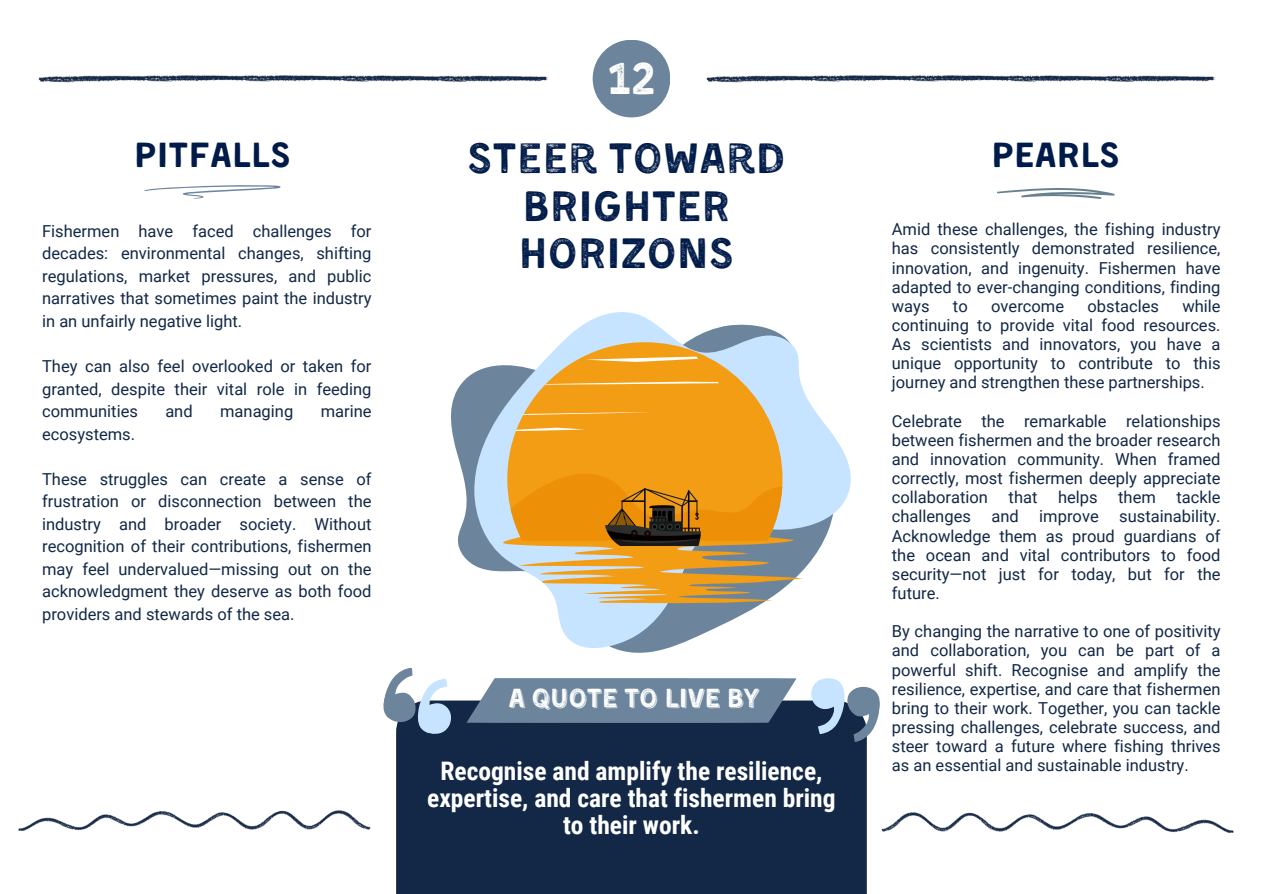
<style>
.page{position:relative;width:1263px;height:894px;background:#fff}
.page>*{position:absolute;margin:0;border:0;box-sizing:border-box;transform-origin:0 0}
.t1{font:46.05px "Kent 4 F Printed";color:#fff}
.t2{font:43.8px/47.2px "Kent 4 F Printed";color:#001b49;text-align:center}
.t3{font:36px "Kent 4 F";color:#001b49}
.t4{font:27px "Kent 4 F Printed Shadowed";color:#fff}
.t5{font:700 25.5px/27px "Roboto Condensed";color:#fff;text-align:center}
.t6{font:16.5px/19.2px "Roboto";color:#122846;text-align:justify}
</style>
<div class="page">
<img style="left:38px;top:55px;width:572px;height:56px">
<img style="left:653px;top:55px;width:563px;height:56px">
<div style="left:593px;top:40px;width:77px;height:77px;background:#6c859d;border-radius:50%"></div>
<svg style="left:451px;top:312px;width:400px;height:341px"></svg>
<svg style="left:507px;top:342px;width:275px;height:130px;background:#e6ac4a"></svg>
<svg style="left:503px;top:472px;width:300px;height:131px;background:#d7a859"></svg>
<svg style="left:585px;top:356px;width:113px;height:6px"></svg>
<svg style="left:545px;top:381px;width:174px;height:3px"></svg>
<svg style="left:516px;top:427px;width:69px;height:4px"></svg>
<svg style="left:523px;top:410px;width:218px;height:5px"></svg>
<img style="left:605px;top:488px;width:96px;height:57px">
<svg style="left:144px;top:185px;width:136px;height:14px"></svg>
<svg style="left:997px;top:188px;width:118px;height:11px"></svg>
<div style="left:396px;top:700px;width:471px;height:193px;background:#122846"></div>
<svg style="left:466px;top:678px;width:330px;height:44px;background:#6f869d"></svg>
<svg style="left:383px;top:668px;width:77px;height:69px"></svg>
<svg style="left:806px;top:678px;width:74px;height:66px"></svg>
<img style="left:18px;top:803px;width:390px;height:35px">
<img style="left:844px;top:804px;width:390px;height:35px">
<p class="t1" style="left:607px;top:59px;width:51px">12</p>
<p class="t3" style="left:134px;top:140px;width:159px">PITFALLS</p>
<p class="t3" style="left:991px;top:140px;width:131px">PEARLS</p>
<p class="t2" style="left:467px;top:139px;width:320px">STEER TOWARD<br>BRIGHTER<br>HORIZONS</p>
<p class="t6" style="left:892px;top:220px;width:330px">Amid these challenges, the fishing industry has consistently demonstrated resilience, innovation, and ingenuity. Fishermen have adapted to ever-changing conditions, finding ways</p>
<h2 class="t6" style="left:42px;top:220px;width:331px;line-height:22.5px">Fishermen have faced challenges for decades: environmental changes, shifting regulations, market pressures, and public narratives that sometimes paint the industry in an unfairly negative light.</h2>
<h1 class="t6" style="left:42px;top:355px;width:331px;line-height:22.5px">They can also feel overlooked or taken for granted, despite their vital role in feeding communities</h1>
<p class="t6" style="left:892px;top:296px;width:330px;text-indent:290px">while continuing to provide vital food resources.<br>As scientists and innovators, you have a unique opportunity to contribute to this journey and strengthen these partnerships.</p>
<p class="t6" style="left:892px;top:411px;width:330px">Celebrate the remarkable relationships between fishermen and the broader research and innovation community. When framed correctly, most fishermen deeply appreciate collaboration that helps them tackle challenges and improve sustainability.<br>Acknowledge them as proud guardians of the ocean and vital contributors to food security—not just for today, but for the future.</p>
<p class="t6" style="left:892px;top:621px;width:330px">By changing the narrative to one of positivity and collaboration, you can be part of a powerful shift. Recognise and amplify the resilience, expertise, and care that fishermen bring to their work. Together, you can tackle pressing challenges, celebrate success, and steer toward a future where fishing thrives as an essential and sustainable industry.</p>
<p class="t6" style="left:953px;top:296px;width:16px">to</p>
<p class="t6" style="left:991px;top:296px;width:74px">overcome</p>
<p class="t6" style="left:1087px;top:296px;width:73px">obstacles</p>
<h1 class="t6" style="left:165px;top:401px;width:29px">and</h1>
<h1 class="t6" style="left:220px;top:401px;width:75px">managing</h1>
<h1 class="t6" style="left:321px;top:401px;width:52px">marine</h1>
<h1 class="t6" style="left:42px;top:424px;width:94px">ecosystems.</h1>
<h2 class="t6" style="left:42px;top:467px;width:331px;line-height:22.5px">These struggles can create a sense of frustration or disconnection between the industry and broader society. Without recognition of their contributions, fishermen may feel undervalued—missing out on the acknowledgment they deserve as both food providers and stewards of the sea.</h2>
<p class="t4" style="left:508px;top:686px;width:252px">A QUOTE TO LIVE BY</p>
<p class="t5" style="left:427px;top:757px;width:410px">Recognise and amplify the resilience, expertise, and care that fishermen bring to their work.</p>
</div>
